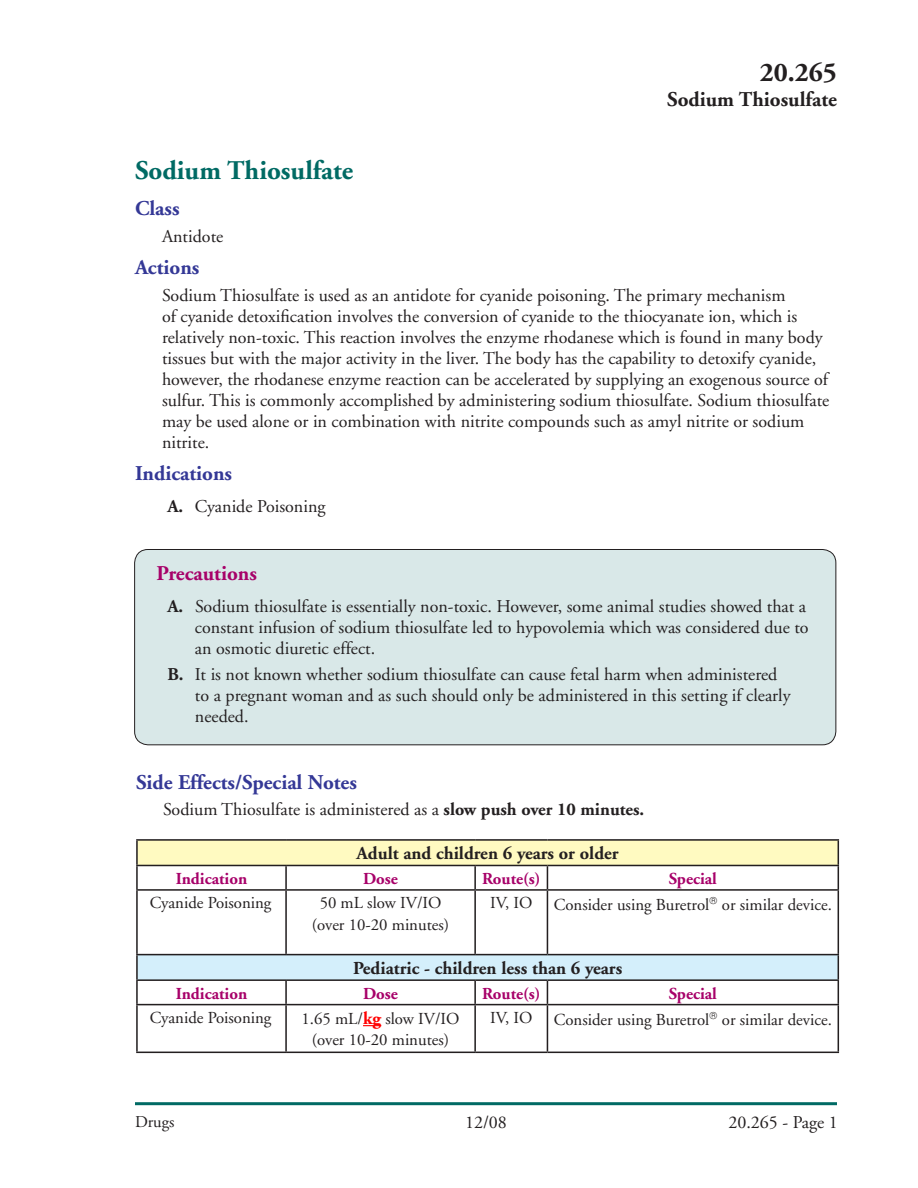
<style>
.page{position:relative;width:918px;height:1188px;background:#fff}
.page>*{position:absolute;margin:0;border:0;box-sizing:border-box;transform-origin:0 0}
.drugs_title{font:700 27px "Adobe Garamond";color:#006a64}
.page_number{font:700 27px "Adobe Garamond";color:#231f20}
.drugs_paragraph_titl{font:700 21px "Adobe Garamond";color:#343896}
.page_number-2{font:700 21px "Adobe Garamond";color:#231f20}
.drugs_paragraph_titl-2{font:700 21px "Adobe Garamond";color:#a70169}
.Body_text{font:700 18.3px "Adobe Garamond";color:#231f20}
.Body_text-2{font:18px/21px "Adobe Garamond";color:#231f20}
.bullet_1{font:18px/21px "Adobe Garamond";color:#231f20}
.page_number-3{font:18px "Adobe Garamond";color:#231f20}
.Body_text-3{font:16.8px/21.3px "Adobe Garamond";color:#231f20;text-align:center}
.Body_text-4{font:700 16.8px "Adobe Garamond";color:#a70169}
.bullet_1-2{font:16.8px "Adobe Garamond";color:#231f20}
.t1{font:16.5px "Adobe Garamond";color:#231f20}
.s1{font-weight:700}
.s2{font-weight:700;font-size:18px;color:#f00}
</style>
<div class="page">
<div style="left:135px;top:549px;width:701px;height:196px;background:#d9e8e8;border-radius:14px"></div>
<div style="left:134px;top:549px;width:702px;height:196px;border:1px solid #231f20;border-radius:14px"></div>
<hr style="left:135px;top:1102px;width:702px;height:3px;background:#006a64">
<div style="left:137px;top:840px;width:701px;height:25px;background:#fffac1"></div>
<div style="left:137px;top:955px;width:701px;height:25px;background:#d4effb"></div>
<hr style="left:136px;top:839px;width:150px;height:2px;background:#231f20">
<hr style="left:136px;top:841px;width:2px;height:24px;background:#231f20">
<hr style="left:286px;top:839px;width:189px;height:2px;background:#231f20">
<hr style="left:475px;top:839px;width:72px;height:2px;background:#231f20">
<hr style="left:547px;top:839px;width:292px;height:2px;background:#231f20">
<hr style="left:136px;top:865px;width:150px;height:1px;background:#231f20">
<hr style="left:136px;top:866px;width:2px;height:23px;background:#231f20">
<hr style="left:286px;top:865px;width:189px;height:1px;background:#231f20">
<hr style="left:285px;top:866px;width:2px;height:23px;background:#231f20">
<hr style="left:475px;top:865px;width:72px;height:1px;background:#231f20">
<hr style="left:474px;top:866px;width:2px;height:23px;background:#231f20">
<hr style="left:547px;top:865px;width:292px;height:1px;background:#231f20">
<svg style="left:547px;top:866px;width:1px;height:23px"></svg>
<svg style="left:838px;top:841px;width:1px;height:48px"></svg>
<hr style="left:136px;top:889px;width:150px;height:2px;background:#231f20">
<hr style="left:136px;top:891px;width:2px;height:63px;background:#231f20">
<hr style="left:286px;top:889px;width:189px;height:2px;background:#231f20">
<hr style="left:285px;top:891px;width:2px;height:63px;background:#231f20">
<hr style="left:475px;top:889px;width:72px;height:2px;background:#231f20">
<hr style="left:474px;top:891px;width:2px;height:63px;background:#231f20">
<hr style="left:547px;top:889px;width:292px;height:2px;background:#231f20">
<hr style="left:547px;top:891px;width:1px;height:63px;background:#231f20">
<hr style="left:838px;top:891px;width:1px;height:63px;background:#231f20">
<hr style="left:136px;top:954px;width:150px;height:1px;background:#231f20">
<hr style="left:136px;top:955px;width:2px;height:24px;background:#231f20">
<hr style="left:286px;top:954px;width:189px;height:1px;background:#231f20">
<hr style="left:475px;top:954px;width:72px;height:1px;background:#231f20">
<hr style="left:547px;top:954px;width:292px;height:1px;background:#231f20">
<hr style="left:136px;top:979px;width:150px;height:2px;background:#231f20">
<hr style="left:136px;top:981px;width:2px;height:23px;background:#231f20">
<hr style="left:286px;top:979px;width:189px;height:2px;background:#231f20">
<hr style="left:285px;top:981px;width:2px;height:23px;background:#231f20">
<hr style="left:475px;top:979px;width:72px;height:2px;background:#231f20">
<hr style="left:474px;top:981px;width:2px;height:23px;background:#231f20">
<hr style="left:547px;top:979px;width:292px;height:2px;background:#231f20">
<svg style="left:547px;top:981px;width:1px;height:23px"></svg>
<svg style="left:838px;top:955px;width:1px;height:49px"></svg>
<hr style="left:136px;top:1004px;width:150px;height:1px;background:#231f20">
<hr style="left:136px;top:1005px;width:2px;height:47px;background:#231f20">
<hr style="left:286px;top:1004px;width:189px;height:1px;background:#231f20">
<hr style="left:285px;top:1005px;width:2px;height:47px;background:#231f20">
<hr style="left:475px;top:1004px;width:72px;height:1px;background:#231f20">
<hr style="left:474px;top:1005px;width:2px;height:47px;background:#231f20">
<hr style="left:547px;top:1004px;width:292px;height:1px;background:#231f20">
<hr style="left:547px;top:1005px;width:1px;height:47px;background:#231f20">
<hr style="left:838px;top:1005px;width:1px;height:47px;background:#231f20">
<hr style="left:136px;top:1052px;width:150px;height:1px;background:#231f20">
<hr style="left:286px;top:1052px;width:189px;height:1px;background:#231f20">
<hr style="left:475px;top:1052px;width:72px;height:1px;background:#231f20">
<hr style="left:547px;top:1052px;width:292px;height:1px;background:#231f20">
<svg style="left:363px;top:1025px;width:18px;height:1px"></svg>
<p class="page_number" style="left:760px;top:58px;width:79px">20.265</p>
<p class="page_number-2" style="left:667px;top:88px;width:171px">Sodium Thiosulfate</p>
<p class="drugs_title" style="left:135px;top:156px;width:220px">Sodium Thiosulfate</p>
<p class="drugs_paragraph_titl" style="left:135px;top:197px;width:46px">Class</p>
<p class="Body_text-2" style="left:162px;top:226px;width:63px">Antidote</p>
<p class="drugs_paragraph_titl" style="left:135px;top:256px;width:66px">Actions</p>
<p class="Body_text-2" style="left:162px;top:285px;width:669px">Sodium Thiosulfate is used as an antidote for cyanide poisoning. The primary mechanism<br>of cyanide detoxification involves the conversion of cyanide to the thiocyanate ion, which is relatively non-toxic. This reaction involves the enzyme rhodanese which is found in many body tissues but with the major activity in the liver. The body has the capability to detoxify cyanide, however, the rhodanese enzyme reaction can be accelerated by supplying an exogenous source of sulfur. This is commonly accomplished by administering sodium thiosulfate. Sodium thiosulfate may be used alone or in combination with nitrite compounds such as amyl nitrite or sodium nitrite.</p>
<p class="drugs_paragraph_titl" style="left:135px;top:462px;width:99px">Indications</p>
<p class="bullet_1" style="left:167px;top:496px;width:160px"><span class="s1">A.</span> Cyanide Poisoning</p>
<p class="drugs_paragraph_titl-2" style="left:157px;top:562px;width:102px">Precautions</p>
<p class="bullet_1" style="left:195px;top:596px;width:615px;text-indent:-28px"><span class="s1">A.</span> Sodium thiosulfate is essentially non-toxic. However, some animal studies showed that a constant infusion of sodium thiosulfate led to hypovolemia which was considered due to an osmotic diuretic effect.</p>
<p class="bullet_1" style="left:195px;top:665px;width:597px;text-indent:-28px"><span class="s1">B.</span> It is not known whether sodium thiosulfate can cause fetal harm when administered to a pregnant woman and as such should only be administered in this setting if clearly needed.</p>
<p class="drugs_paragraph_titl" style="left:136px;top:771px;width:222px">Side Effects/Special Notes</p>
<p class="Body_text-2" style="left:163px;top:799px;width:483px">Sodium Thiosulfate is administered as a <span class="s1">slow push over 10 minutes.</span></p>
<p class="Body_text" style="left:357px;top:844px;width:264px">Adult and children 6 years or older</p>
<p class="Body_text-4" style="left:176px;top:869px;width:73px">Indication</p>
<p class="Body_text-4" style="left:363px;top:869px;width:36px">Dose</p>
<p class="Body_text-4" style="left:482px;top:869px;width:60px">Route(s)</p>
<p class="Body_text-4" style="left:669px;top:869px;width:50px">Special</p>
<p class="bullet_1-2" style="left:150px;top:894px;width:123px">Cyanide Poisoning</p>
<p class="Body_text-3" style="left:320px;top:893px;width:123px">50 mL slow IV/IO</p>
<p class="Body_text-3" style="left:312px;top:914px;width:139px">(over 10-20 minutes)</p>
<p class="Body_text-3" style="left:490px;top:893px;width:44px">IV, IO</p>
<p class="Body_text-3" style="left:554px;top:895px;width:280px">Consider using Buretrol➔ or similar device.</p>
<p class="Body_text" style="left:353px;top:958px;width:271px">Pediatric - children less than 6 years</p>
<p class="Body_text-4" style="left:176px;top:984px;width:73px">Indication</p>
<p class="Body_text-4" style="left:363px;top:984px;width:36px">Dose</p>
<p class="Body_text-4" style="left:482px;top:984px;width:60px">Route(s)</p>
<p class="Body_text-4" style="left:669px;top:984px;width:50px">Special</p>
<p class="bullet_1-2" style="left:150px;top:1009px;width:123px">Cyanide Poisoning</p>
<p class="Body_text-3" style="left:302px;top:1008px;width:160px">1.65 mL/<span class="s2">kg</span> slow IV/IO (over 10-20 minutes)</p>
<p class="Body_text-3" style="left:490px;top:1007px;width:44px">IV, IO</p>
<p class="Body_text-3" style="left:554px;top:1009px;width:280px">Consider using Buretrol➔ or similar device.</p>
<p class="t1" style="left:135px;top:1113px;width:41px">Drugs</p>
<p class="page_number-3" style="left:465px;top:1112px;width:43px">12/08</p>
<p class="page_number-3" style="left:728px;top:1112px;width:111px">20.265 - Page 1</p>
</div>
